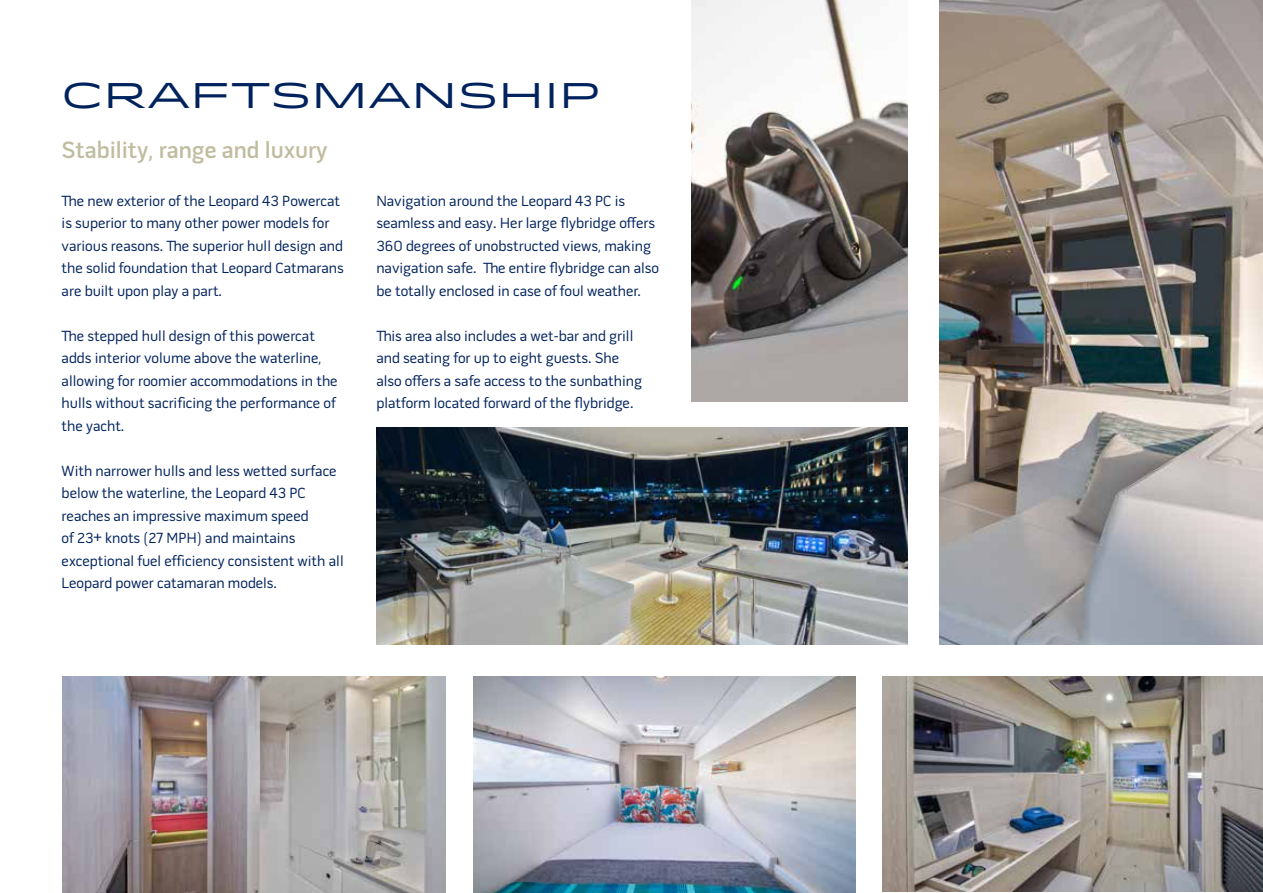
<style>
.page{position:relative;width:1263px;height:893px;background:#fff}
.page>*{position:absolute;margin:0;border:0;box-sizing:border-box;transform-origin:0 0}
.t1{font:35.7px "Idlewild";color:#00225d}
.t2{font:600 24px "Pill Gothic";color:#c0bc9f}
.t3{font:15px/22.5px "Pill Gothic";color:#00225d}
</style>
<div class="page">
<img style="left:882px;top:676px;width:381px;height:215px">
<img style="left:376px;top:427px;width:532px;height:217px">
<img style="left:691px;top:0;width:217px;height:402px">
<img style="left:940px;top:0;width:323px;height:644px">
<img style="left:473px;top:676px;width:383px;height:217px">
<img style="left:63px;top:676px;width:382px;height:217px">
<h1 class="t1" style="left:62px;top:69px;width:540px">CRAFTSMANSHIP</h1>
<h2 class="t2" style="left:62px;top:141px;width:267px">Stability, range and luxury</h2>
<p class="t3" style="left:62px;top:191px;width:284px">The new exterior of the Leopard 43 Powercat is superior to many other power models for various reasons. The superior hull design and the solid foundation that Leopard Catmarans are built upon play a part.</p>
<p class="t3" style="left:62px;top:326px;width:278px">The stepped hull design of this powercat adds interior volume above the waterline, allowing for roomier accommodations in the hulls without sacrificing the performance of the yacht.</p>
<p class="t3" style="left:62px;top:461px;width:283px">With narrower hulls and less wetted surface below the waterline, the Leopard 43 PC reaches an impressive maximum speed<br>of 23+ knots (27 MPH) and maintains exceptional fuel efficiency consistent with all Leopard power catamaran models.</p>
<p class="t3" style="left:376px;top:191px;width:284px">Navigation around the Leopard 43 PC is seamless and easy. Her large flybridge offers 360 degrees of unobstructed views, making navigation safe. The entire flybridge can also be totally enclosed in case of foul weather.</p>
<p class="t3" style="left:376px;top:326px;width:267px">This area also includes a wet-bar and grill and seating for up to eight guests. She also offers a safe access to the sunbathing platform located forward of the flybridge.</p>
</div>
